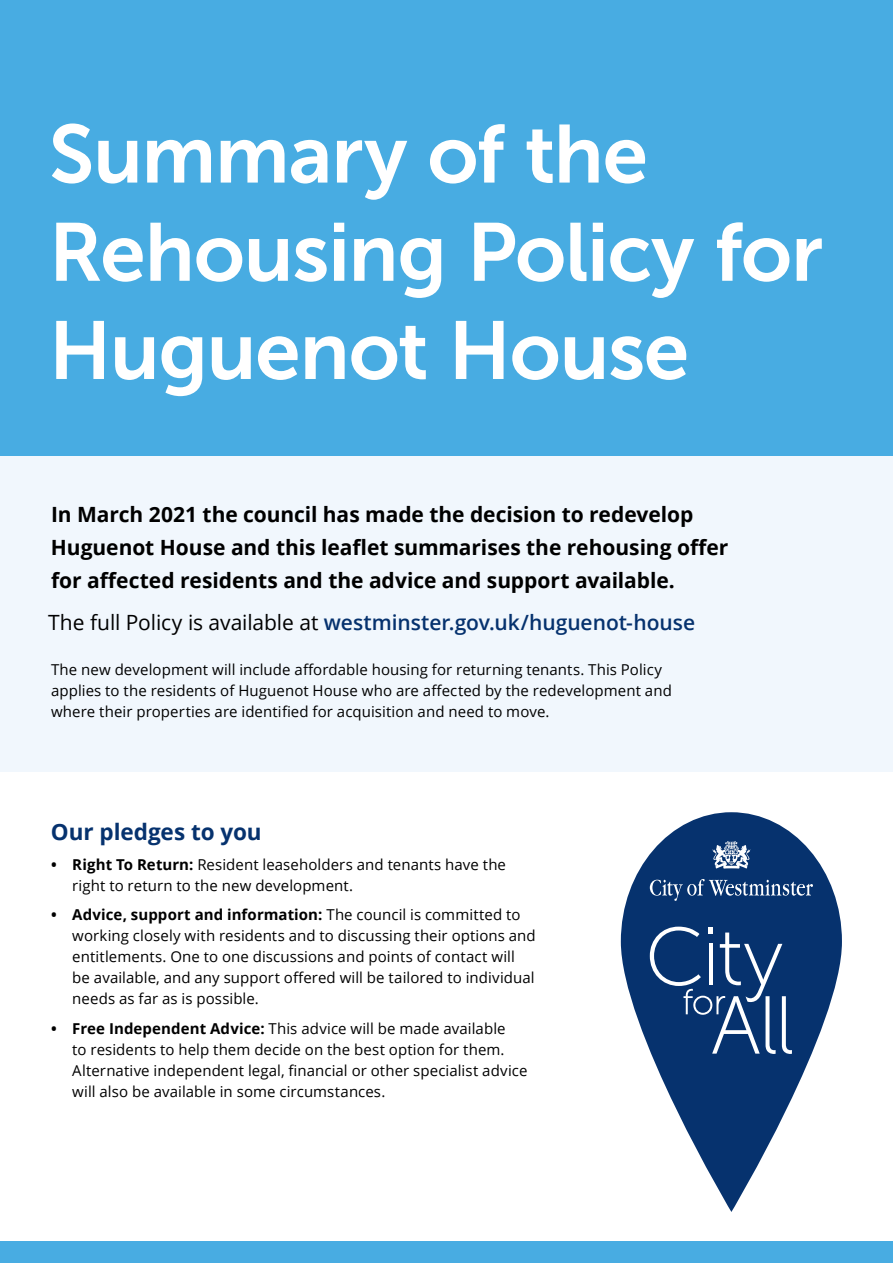
<style>
.page{position:relative;width:893px;height:1263px;background:#fff}
.page>*{position:absolute;margin:0;border:0;box-sizing:border-box;transform-origin:0 0}
.t1{font:81.9px/98.2px "Museo Sans 700";letter-spacing:-.015em;color:#fff}
.t2{font:700 22.5px "Open Sans";letter-spacing:-.005em;color:#06326e}
.t3{font:700 21px/33px "Open Sans";letter-spacing:-.005em;color:#000}
.t4{font:600 21px "Open Sans";letter-spacing:-.005em;color:#06326e}
.t5{font:15px/21px "Open Sans";letter-spacing:.005em;color:#000}
.s1{font-weight:400;color:#000}
.s2{font-weight:700}
</style>
<div class="page">
<div style="left:0;top:455px;width:893px;height:317px;background:#f1f7fd"></div>
<div style="left:0;top:0;width:893px;height:455px;background:#48ace2"></div>
<svg style="left:621px;top:812px;width:221px;height:400px;fill:#06326e"></svg>
<svg style="left:650px;top:927px;width:142px;height:127px;background:#2c5184"></svg>
<svg style="left:650px;top:879px;width:163px;height:22px;background:#375a8a"></svg>
<svg style="left:712px;top:841px;width:39px;height:27px"></svg>
<div style="left:0;top:1241px;width:893px;height:22px;background:#48ace2"></div>
<h1 class="t1" style="left:49px;top:105px;width:776px">Summary of the<br>Rehousing Policy for<br>Huguenot House</h1>
<h3 class="t3" style="left:51px;top:498px;width:679px">In March 2021 the council has made the decision to redevelop<br>Huguenot House and this leaflet summarises the rehousing offer for affected residents and the advice and support available.</h3>
<h3 class="t4" style="left:48px;top:608px;width:648px"><span class="s1">The full Policy is available at</span> westminster.gov.uk/huguenot-house</h3>
<p class="t5" style="left:51px;top:659px;width:622px">The new development will include affordable housing for returning tenants. This Policy applies to the residents of Huguenot House who are affected by the redevelopment and where their properties are identified for acquisition and need to move.</p>
<h2 class="t2" style="left:51px;top:816px;width:212px">Our pledges to you</h2>
<p class="t5" style="left:72px;top:853px;width:435px;text-indent:-21px"><span class="s2">• Right To Return:</span> Resident leaseholders and tenants have the right to return to the new development.</p>
<p class="t5" style="left:72px;top:904px;width:465px;text-indent:-21px"><span class="s2">• Advice, support and information:</span> The council is committed to working closely with residents and to discussing their options and entitlements. One to one discussions and points of contact will be available, and any support offered will be tailored to individual needs as far as is possible.</p>
<p class="t5" style="left:72px;top:1017px;width:457px;text-indent:-21px"><span class="s2">• Free Independent Advice:</span> This advice will be made available<br>to residents to help them decide on the best option for them.<br>Alternative independent legal, financial or other specialist advice will also be available in some circumstances.</p>
</div>
